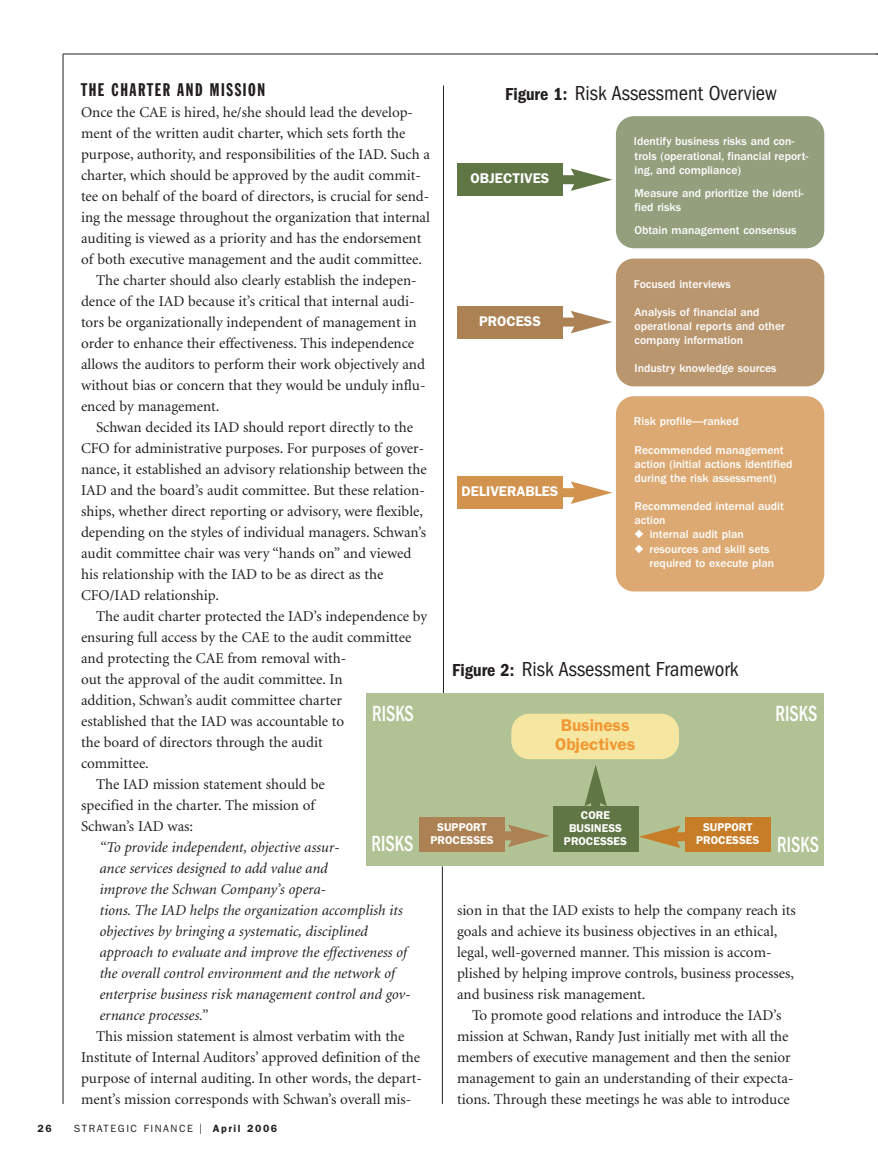
<style>
.page{position:relative;width:878px;height:1161px;background:#fff}
.page>*{position:absolute;margin:0;border:0;box-sizing:border-box;transform-origin:0 0}
.t1{font:500 condensed 22.65px "Franklin Gothic";color:#fff;scale:.8 1}
.t2{font:condensed 21px "Franklin Gothic";color:#231f20}
.t3{font:18px "Franklin Gothic Extra Cond";letter-spacing:.09em;color:#231f20}
.t4{font:600 17.1px/18.9px "Franklin Gothic";color:#f19833;text-align:center}
.t5{font:15px/21px "Minion";color:#231f20}
.t6{font:italic 15px/21px "Minion";color:#231f20}
.t7{font:600 14.1px "Franklin Gothic";color:#fff}
.t8{font:500 11.7px/14.1px "Franklin Gothic";color:#fff}
.t9{font:600 11.4px/13.2px "Franklin Gothic";color:#fff;text-align:center}
.t10{font:10.5px "Franklin Gothic";letter-spacing:.15em;color:#231f20}
.t11{font:600 10.5px "Franklin Gothic";color:#231f20}
.s1{font-weight:600;font-size:18px}
.s2{font-size:15px}
.s3{font-weight:600}
</style>
<div class="page">
<hr style="left:63px;top:54px;width:815px;height:1px;background:#231f20">
<hr style="left:63px;top:54px;width:1px;height:1050px;background:#231f20">
<hr style="left:443px;top:85px;width:1px;height:608px;background:#231f20">
<div style="left:616px;top:396px;width:208px;height:196px;background:#dca972;border-radius:18px"></div>
<div style="left:457px;top:476px;width:106px;height:33px;background:#d1934e"></div>
<div style="left:561px;top:488px;width:17px;height:9px;background:#d1934e"></div>
<svg style="left:570px;top:481px;width:42px;height:23px"></svg>
<div style="left:616px;top:259px;width:208px;height:127px;background:#ba966f;border-radius:18px"></div>
<div style="left:457px;top:306px;width:106px;height:33px;background:#ac8254"></div>
<div style="left:558px;top:318px;width:20px;height:9px;background:#ac8254"></div>
<svg style="left:570px;top:311px;width:42px;height:22px"></svg>
<div style="left:616px;top:116px;width:208px;height:132px;background:#949f7e;border-radius:18px"></div>
<div style="left:457px;top:163px;width:106px;height:33px;background:#607644"></div>
<div style="left:560px;top:175px;width:18px;height:9px;background:#607644"></div>
<svg style="left:570px;top:168px;width:42px;height:23px"></svg>
<div style="left:366px;top:693px;width:458px;height:172px;background:#b1c394"></div>
<div style="left:419px;top:818px;width:85px;height:34px;background:#ac8254"></div>
<div style="left:503px;top:831px;width:13px;height:9px;background:#ac8254"></div>
<svg style="left:508px;top:825px;width:41px;height:22px"></svg>
<div style="left:685px;top:818px;width:85px;height:34px;background:#c77d28"></div>
<div style="left:672px;top:832px;width:17px;height:9px;background:#c77d28"></div>
<svg style="left:638px;top:826px;width:42px;height:22px"></svg>
<div style="left:511px;top:714px;width:168px;height:45px;background:#f5e7a1;border-radius:18px"></div>
<div style="left:553px;top:806px;width:85px;height:46px;background:#607644"></div>
<svg style="left:584px;top:765px;width:23px;height:41px"></svg>
<hr style="left:442px;top:866px;width:1px;height:238px;background:#231f20">
<p class="t3" style="left:81px;top:83px;width:186px">THE CHARTER AND MISSION</p>
<p class="t5" style="left:81px;top:103px;width:333px">Once the CAE is hired, he/she should lead the develop-</p>
<p class="t5" style="left:81px;top:124px;width:326px">ment of the written audit charter, which sets forth the</p>
<p class="t5" style="left:81px;top:145px;width:350px">purpose, authority, and responsibilities of the IAD. Such a</p>
<p class="t5" style="left:81px;top:166px;width:341px">charter, which should be approved by the audit commit-</p>
<p class="t5" style="left:81px;top:187px;width:350px">tee on behalf of the board of directors, is crucial for send-</p>
<p class="t5" style="left:81px;top:208px;width:350px">ing the message throughout the organization that internal</p>
<p class="t5" style="left:81px;top:229px;width:342px">auditing is viewed as a priority and has the endorsement</p>
<p class="t5" style="left:81px;top:250px;width:342px">of both executive management and the audit committee.</p>
<p class="t5" style="left:96px;top:271px;width:322px">The charter should also clearly establish the indepen-</p>
<p class="t5" style="left:81px;top:292px;width:335px">dence of the IAD because it’s critical that internal audi-</p>
<p class="t5" style="left:81px;top:313px;width:337px">tors be organizationally independent of management in</p>
<p class="t5" style="left:81px;top:334px;width:334px">order to enhance their effectiveness. This independence</p>
<p class="t5" style="left:81px;top:355px;width:345px">allows the auditors to perform their work objectively and</p>
<p class="t5" style="left:81px;top:376px;width:346px">without bias or concern that they would be unduly influ-</p>
<p class="t5" style="left:81px;top:397px;width:140px">enced by management.</p>
<p class="t5" style="left:96px;top:418px;width:319px">Schwan decided its IAD should report directly to the</p>
<p class="t5" style="left:81px;top:439px;width:344px">CFO for administrative purposes. For purposes of gover-</p>
<p class="t5" style="left:81px;top:460px;width:347px">nance, it established an advisory relationship between the</p>
<p class="t5" style="left:81px;top:481px;width:345px">IAD and the board’s audit committee. But these relation-</p>
<p class="t5" style="left:81px;top:502px;width:343px">ships, whether direct reporting or advisory, were flexible,</p>
<p class="t5" style="left:81px;top:523px;width:347px">depending on the styles of individual managers. Schwan’s</p>
<p class="t5" style="left:81px;top:544px;width:332px">audit committee chair was very “hands on” and viewed</p>
<p class="t5" style="left:81px;top:565px;width:304px">his relationship with the IAD to be as direct as the</p>
<p class="t5" style="left:81px;top:586px;width:140px">CFO/IAD relationship.</p>
<p class="t5" style="left:96px;top:607px;width:332px">The audit charter protected the IAD’s independence by</p>
<p class="t5" style="left:81px;top:628px;width:332px">ensuring full access by the CAE to the audit committee</p>
<p class="t5" style="left:81px;top:649px;width:267px">and protecting the CAE from removal with-</p>
<p class="t5" style="left:81px;top:670px;width:263px">out the approval of the audit committee. In</p>
<p class="t5" style="left:81px;top:691px;width:262px">addition, Schwan’s audit committee charter</p>
<p class="t5" style="left:81px;top:712px;width:264px">established that the IAD was accountable to</p>
<p class="t5" style="left:81px;top:733px;width:243px">the board of directors through the audit</p>
<p class="t5" style="left:81px;top:754px;width:69px">committee.</p>
<p class="t5" style="left:96px;top:775px;width:230px">The IAD mission statement should be</p>
<p class="t5" style="left:81px;top:796px;width:235px">specified in the charter. The mission of</p>
<p class="t5" style="left:81px;top:817px;width:114px">Schwan’s IAD was:</p>
<p class="t6" style="left:99px;top:838px;width:313px">“To provide independent, objective assur-<br>ance services designed to add value and<br>improve the Schwan Company’s opera-<br>tions. The IAD helps the organization accomplish its objectives by bringing a systematic, disciplined approach to evaluate and improve the effectiveness of the overall control environment and the network of enterprise business risk management control and gov&shy;ernance processes.”</p>
<p class="t5" style="left:81px;top:1027px;width:342px;text-indent:15px">This mission statement is almost verbatim with the Institute of Internal Auditors’ approved definition of the purpose of internal auditing. In other words, the depart&shy;ment’s mission corresponds with Schwan’s overall mis-</p>
<h2 class="t2" style="left:505px;top:86px;width:273px"><span class="s1">Figure 1:</span> Risk Assessment Overview</h2>
<p class="t8" style="left:634px;top:135px;width:176px">Identify business risks and con&shy;trols (operational, financial report&shy;ing, and compliance)</p>
<p class="t8" style="left:634px;top:187px;width:171px">Measure and prioritize the identi&shy;fied risks</p>
<p class="t8" style="left:634px;top:224px;width:163px">Obtain management consensus</p>
<p class="t7" style="left:470px;top:174px;width:80px">OBJECTIVES</p>
<p class="t8" style="left:634px;top:278px;width:98px">Focused interviews</p>
<p class="t8" style="left:634px;top:306px;width:152px">Analysis of financial and operational reports and other company information</p>
<p class="t8" style="left:634px;top:363px;width:143px">Industry knowledge sources</p>
<p class="t7" style="left:479px;top:316px;width:63px">PROCESS</p>
<p class="t8" style="left:634px;top:415px;width:106px">Risk profile—ranked</p>
<p class="t8" style="left:634px;top:444px;width:159px">Recommended management action (initial actions identified during the risk assessment)</p>
<p class="t8" style="left:634px;top:500px;width:151px">Recommended internal audit action</p>
<p class="t8" style="left:634px;top:528px;width:111px">◆ internal audit plan</p>
<p class="t8" style="left:649px;top:543px;width:126px;text-indent:-15px">◆ resources and skill sets required to execute plan</p>
<p class="t7" style="left:461px;top:487px;width:98px">DELIVERABLES</p>
<h2 class="t2" style="left:452px;top:661px;width:287px"><span class="s1">Figure 2:</span> Risk Assessment Framework</h2>
<h1 class="t1" style="left:372px;top:706px;width:54px">RISKS</h1>
<h1 class="t1" style="left:775px;top:706px;width:54px">RISKS</h1>
<p class="t4" style="left:555px;top:717px;width:82px">Business<br>Objectives</p>
<p class="t9" style="left:564px;top:809px;width:65px">CORE<br>BUSINESS<br>PROCESSES</p>
<p class="t9" style="left:430px;top:822px;width:65px">SUPPORT<br>PROCESSES</p>
<p class="t9" style="left:696px;top:822px;width:65px">SUPPORT<br>PROCESSES</p>
<h1 class="t1" style="left:371px;top:836px;width:54px">RISKS</h1>
<h1 class="t1" style="left:777px;top:837px;width:54px">RISKS</h1>
<p class="t5" style="left:457px;top:901px;width:340px">sion in that the IAD exists to help the company reach its goals and achieve its business objectives in an ethical, legal, well-governed manner. This mission is accom&shy;plished by helping improve controls, business processes, and business risk management.</p>
<p class="t5" style="left:457px;top:1006px;width:338px;text-align:center">To promote good relations and introduce the IAD’s mission at Schwan, Randy Just initially met with all the members of executive management and then the senior management to gain an understanding of their expecta&shy;tions. Through these meetings he was able to introduce</p>
<p class="t11" style="left:38px;top:1125px;width:16px">26</p>
<p class="t10" style="left:74px;top:1125px;width:205px">STRATEGIC FINANCE <span class="s2">I</span> <span class="s3">April 2006</span></p>
</div>
